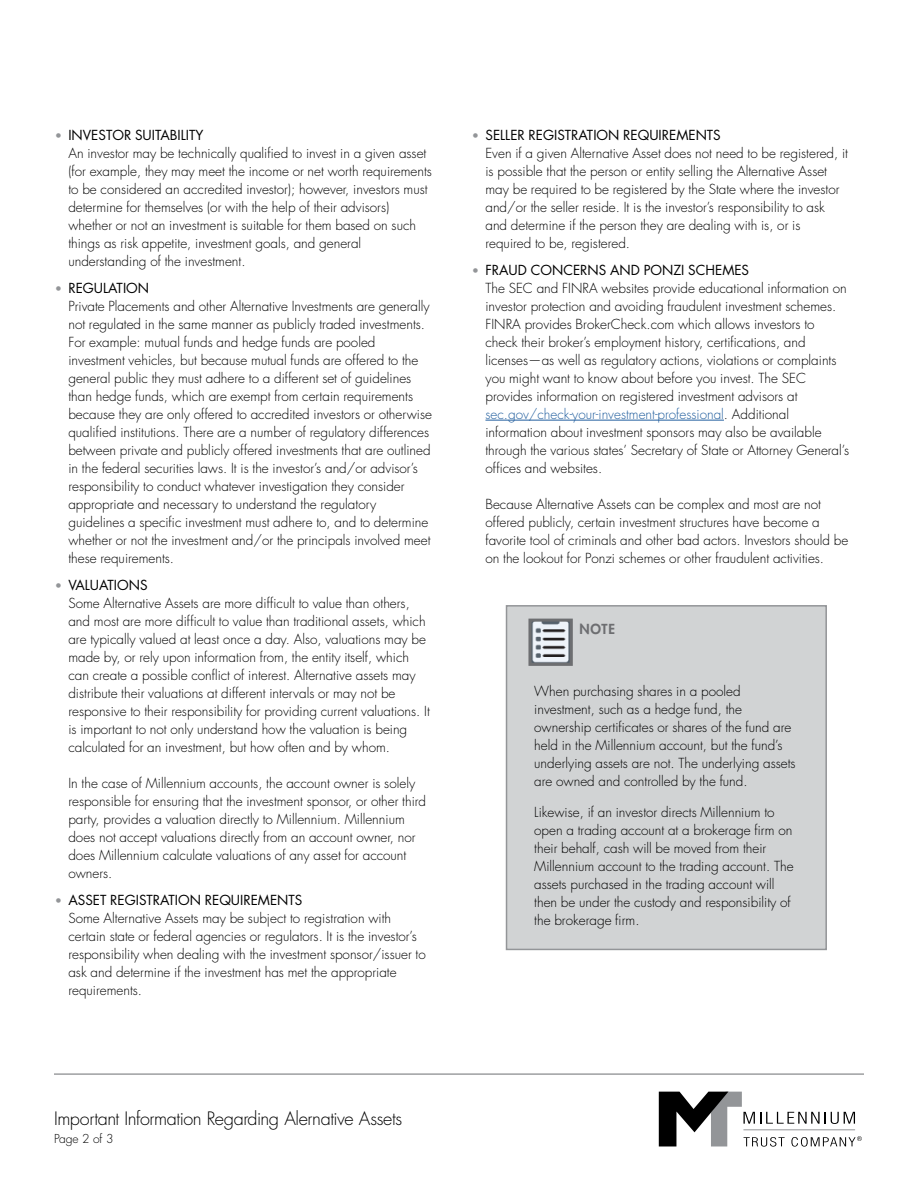
<style>
.page{position:relative;width:918px;height:1188px;background:#fff}
.page>*{position:absolute;margin:0;border:0;box-sizing:border-box;transform-origin:0 0}
.t1{font:300 18px "Futura Std";letter-spacing:-.025em;color:#000}
.t2{font:300 13.5px/18px "Futura Std";color:#000}
.t3{font:800 13.5px "Futura Std";color:#6d6e71}
.t4{font:300 12px "Futura Std";letter-spacing:-.005em;color:#000}
.s1{font-size:12px;color:#939598}
.s2{font-weight:400}
.s3{color:#215e9e}
</style>
<div class="page">
<hr style="left:54px;top:1074px;width:810px;height:1px;background:#6d6e71">
<svg style="left:659px;top:1092px;width:203px;height:55px"></svg>
<hr style="left:485px;top:420px;width:239px;height:1px;background:#215e9e">
<div style="left:507px;top:606px;width:319px;height:343px;background:#d1d3d4"></div>
<div style="left:506px;top:605px;width:321px;height:345px;border:2px solid #939598"></div>
<img style="left:532px;top:623px;width:37px;height:39px">
<div style="left:528px;top:619px;width:45px;height:47px;border:3px solid #6d6e71"></div>
<p class="t2" style="left:68px;top:126px;width:365px;text-indent:-14px"><span class="s1">•</span> <span class="s2">INVESTOR SUITABILITY<br></span>An investor may be technically qualified to invest in a given asset (for example, they may meet the income or net worth requirements to be considered an accredited investor); however, investors must determine for themselves (or with the help of their advisors) whether or not an investment is suitable for them based on such things as risk appetite, investment goals, and general understanding of the investment.</p>
<p class="t2" style="left:68px;top:279px;width:365px;text-indent:-14px"><span class="s1">•</span> <span class="s2">REGULATION<br></span>Private Placements and other Alternative Investments are generally not regulated in the same manner as publicly traded investments.<br>For example: mutual funds and hedge funds are pooled investment vehicles, but because mutual funds are offered to the general public they must adhere to a different set of guidelines than hedge funds, which are exempt from certain requirements because they are only offered to accredited investors or otherwise qualified institutions. There are a number of regulatory differences between private and publicly offered investments that are outlined in the federal securities laws. It is the investor’s and/or advisor’s responsibility to conduct whatever investigation they consider appropriate and necessary to understand the regulatory guidelines a specific investment must adhere to, and to determine whether or not the investment and/or the principals involved meet these requirements.</p>
<p class="t2" style="left:68px;top:576px;width:363px;text-indent:-14px"><span class="s1">•</span> <span class="s2">VALUATIONS<br></span>Some Alternative Assets are more difficult to value than others, and most are more difficult to value than traditional assets, which are typically valued at least once a day. Also, valuations may be made by, or rely upon information from, the entity itself, which can create a possible conflict of interest. Alternative assets may distribute their valuations at different intervals or may not be responsive to their responsibility for providing current valuations. It is important to not only understand how the valuation is being calculated for an investment, but how often and by whom.</p>
<p class="t2" style="left:68px;top:774px;width:359px">In the case of Millennium accounts, the account owner is solely responsible for ensuring that the investment sponsor, or other third party, provides a valuation directly to Millennium. Millennium does not accept valuations directly from an account owner, nor does Millennium calculate valuations of any asset for account owners.</p>
<p class="t2" style="left:68px;top:891px;width:359px;text-indent:-14px"><span class="s1">•</span> <span class="s2">ASSET REGISTRATION REQUIREMENTS<br></span>Some Alternative Assets may be subject to registration with certain state or federal agencies or regulators. It is the investor’s responsibility when dealing with the investment sponsor/issuer to ask and determine if the investment has met the appropriate requirements.</p>
<p class="t2" style="left:485px;top:126px;width:364px;text-indent:-14px"><span class="s1">•</span> <span class="s2">SELLER REGISTRATION REQUIREMENTS<br></span>Even if a given Alternative Asset does not need to be registered, it is possible that the person or entity selling the Alternative Asset may be required to be registered by the State where the investor and/or the seller reside. It is the investor’s responsibility to ask and determine if the person they are dealing with is, or is required to be, registered.</p>
<p class="t2" style="left:485px;top:261px;width:365px;text-indent:-14px"><span class="s1">•</span> <span class="s2">FRAUD CONCERNS AND PONZI SCHEMES<br></span>The SEC and FINRA websites provide educational information on investor protection and avoiding fraudulent investment schemes.<br>FINRA provides BrokerCheck.com which allows investors to check their broker’s employment history, certifications, and licenses—as well as regulatory actions, violations or complaints you might want to know about before you invest. The SEC provides information on registered investment advisors at <span class="s3">sec.gov/check-your-investment-professional</span>. Additional information about investment sponsors may also be available through the various states’ Secretary of State or Attorney General’s offices and websites.</p>
<p class="t2" style="left:485px;top:495px;width:364px">Because Alternative Assets can be complex and most are not offered publicly, certain investment structures have become a favorite tool of criminals and other bad actors. Investors should be on the lookout for Ponzi schemes or other fraudulent activities.</p>
<p class="t3" style="left:580px;top:620px;width:37px">NOTE</p>
<p class="t2" style="left:534px;top:682px;width:263px">When purchasing shares in a pooled investment, such as a hedge fund, the ownership certificates or shares of the fund are held in the Millennium account, but the fund’s underlying assets are not. The underlying assets are owned and controlled by the fund.</p>
<p class="t2" style="left:534px;top:804px;width:261px">Likewise, if an investor directs Millennium to open a trading account at a brokerage firm on their behalf, cash will be moved from their Millennium account to the trading account. The assets purchased in the trading account will then be under the custody and responsibility of the brokerage firm.</p>
<h1 class="t1" style="left:54px;top:1108px;width:350px">Important Information Regarding Alernative Assets</h1>
<p class="t4" style="left:54px;top:1132px;width:61px">Page 2 of 3</p>
</div>
